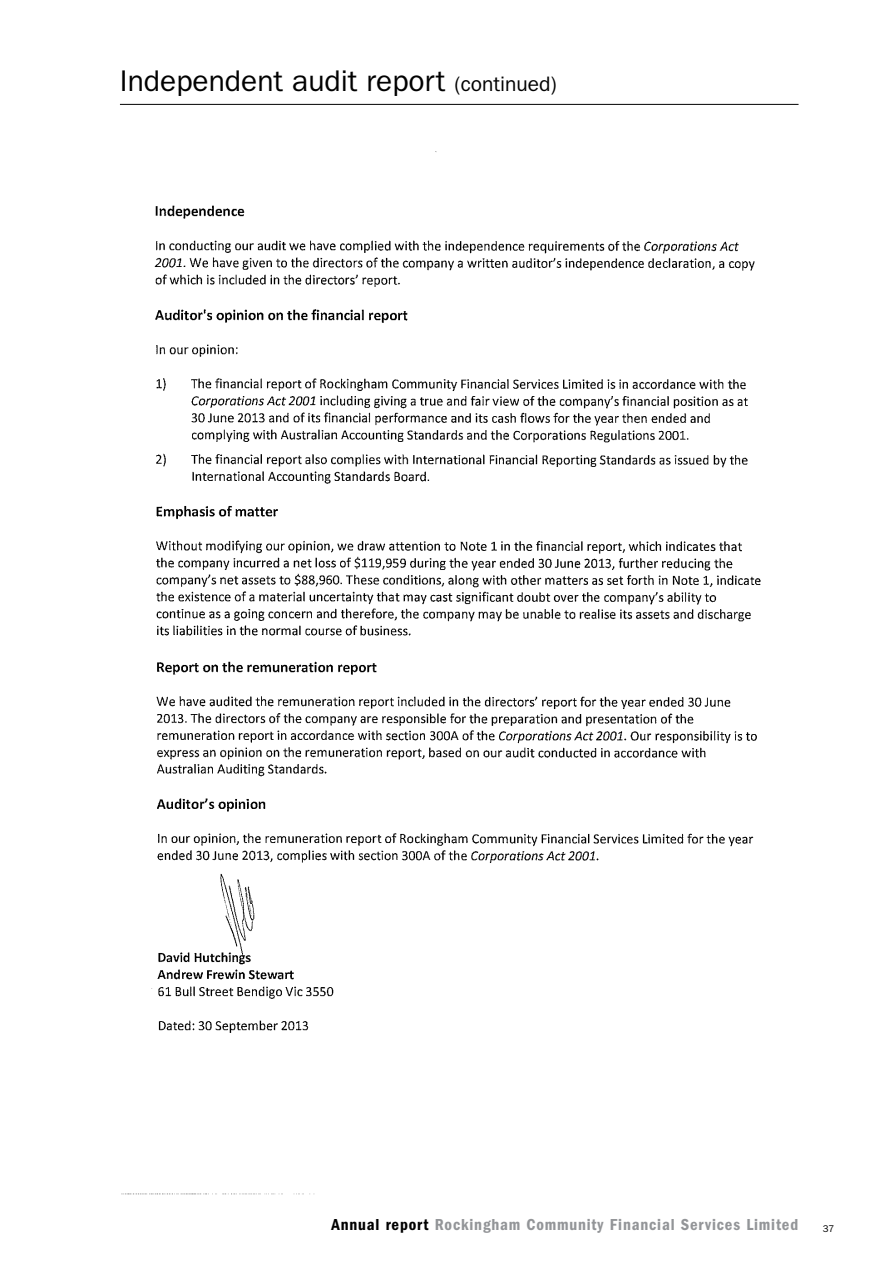
<style>
.page{position:relative;width:893px;height:1263px;background:#fff}
.page>*{position:absolute;margin:0;border:0;box-sizing:border-box;transform-origin:0 0}
.t1{font:30px "Franklin Gothic";color:#000}
.t2{font:600 condensed 16.5px "Franklin Gothic";letter-spacing:.05em;color:#939598}
.t3{font:9.75px "Franklin Gothic";color:#000}
.s1{font-size:21px}
.s2{color:#000}
</style>
<div class="page">
<hr style="left:120px;top:104px;width:678px;height:1px;background:#000">
<img style="left:121px;top:151px;width:640px;height:1044px">
<h1 class="t1" style="left:120px;top:64px;width:438px">Independent audit report <span class="s1">(continued)</span></h1>
<p class="t2" style="left:331px;top:1215px;width:468px"><span class="s2">Annual report</span> Rockingham Community Financial Services Limited</p>
<p class="t3" style="left:823px;top:1223px;width:13px">37</p>
</div>
